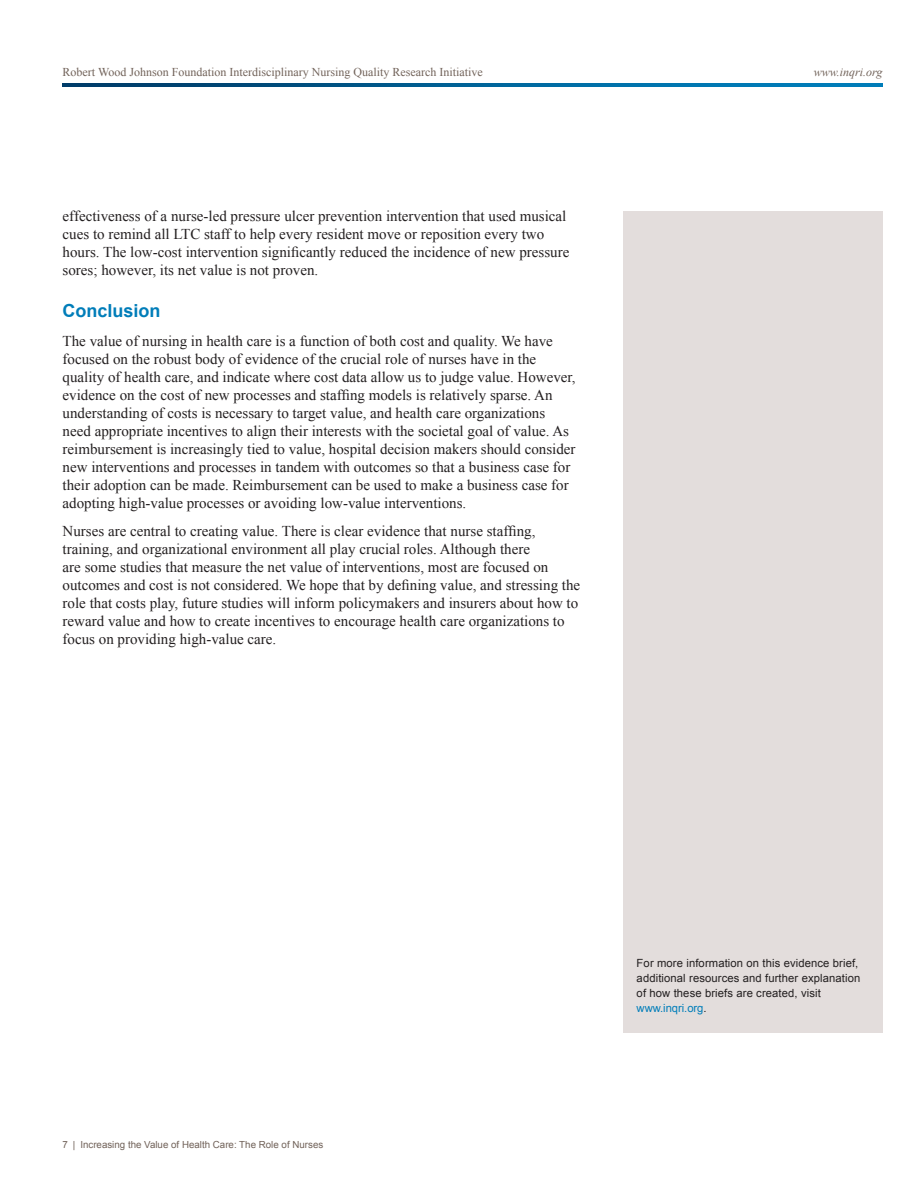
<style>
.page{position:relative;width:918px;height:1188px;background:#fff}
.page>*{position:absolute;margin:0;border:0;box-sizing:border-box;transform-origin:0 0}
.Heading_1{font:700 18px "Arial";color:#007db9}
.Text_1{font:15px/18px "Times New Roman";color:#231f20}
.t1{font:12px "Times New Roman";color:#716259}
.t2{font:italic 12px "Times New Roman";color:#716259}
.Sidebar_Text{font:11.25px/15px "Arial";letter-spacing:.01em;color:#231f20}
.t3{font:9.75px "Arial";color:#716259}
.s1{color:#007db9}
</style>
<div class="page">
<img style="left:63px;top:83px;width:819px;height:3px">
<div style="left:623px;top:211px;width:259px;height:821px;background:#e3dddc"></div>
<p class="t1" style="left:63px;top:64px;width:422px">Robert Wood Johnson Foundation Interdisciplinary Nursing Quality Research Initiative</p>
<p class="t2" style="left:814px;top:64px;width:70px">www.inqri.org</p>
<p class="Text_1" style="left:63px;top:207px;width:508px">effectiveness of a nurse-led pressure ulcer prevention intervention that used musical cues to remind all LTC staff to help every resident move or reposition every two hours. The low-cost intervention significantly reduced the incidence of new pressure sores; however, its net value is not proven.</p>
<p class="Heading_1" style="left:63px;top:299px;width:100px">Conclusion</p>
<p class="Text_1" style="left:63px;top:331px;width:514px">The value of nursing in health care is a function of both cost and quality. We have focused on the robust body of evidence of the crucial role of nurses have in the quality of health care, and indicate where cost data allow us to judge value. However, evidence on the cost of new processes and staffing models is relatively sparse. An understanding of costs is necessary to target value, and health care organizations need appropriate incentives to align their interests with the societal goal of value. As reimbursement is increasingly tied to value, hospital decision makers should consider new interventions and processes in tandem with outcomes so that a business case for their adoption can be made. Reimbursement can be used to make a business case for adopting high-value processes or avoiding low-value interventions.</p>
<p class="Text_1" style="left:63px;top:522px;width:519px">Nurses are central to creating value. There is clear evidence that nurse staffing, training, and organizational environment all play crucial roles. Although there<br>are some studies that measure the net value of interventions, most are focused on outcomes and cost is not considered. We hope that by defining value, and stressing the role that costs play, future studies will inform policymakers and insurers about how to reward value and how to create incentives to encourage health care organizations to focus on providing high-value care.</p>
<p class="t3" style="left:63px;top:1138px;width:262px">7 | Increasing the Value of Health Care: The Role of Nurses</p>
<p class="Sidebar_Text" style="left:637px;top:956px;width:225px">For more information on this evidence brief, additional resources and further explanation of how these briefs are created, visit <span class="s1">www.inqri.org</span>.</p>
</div>
